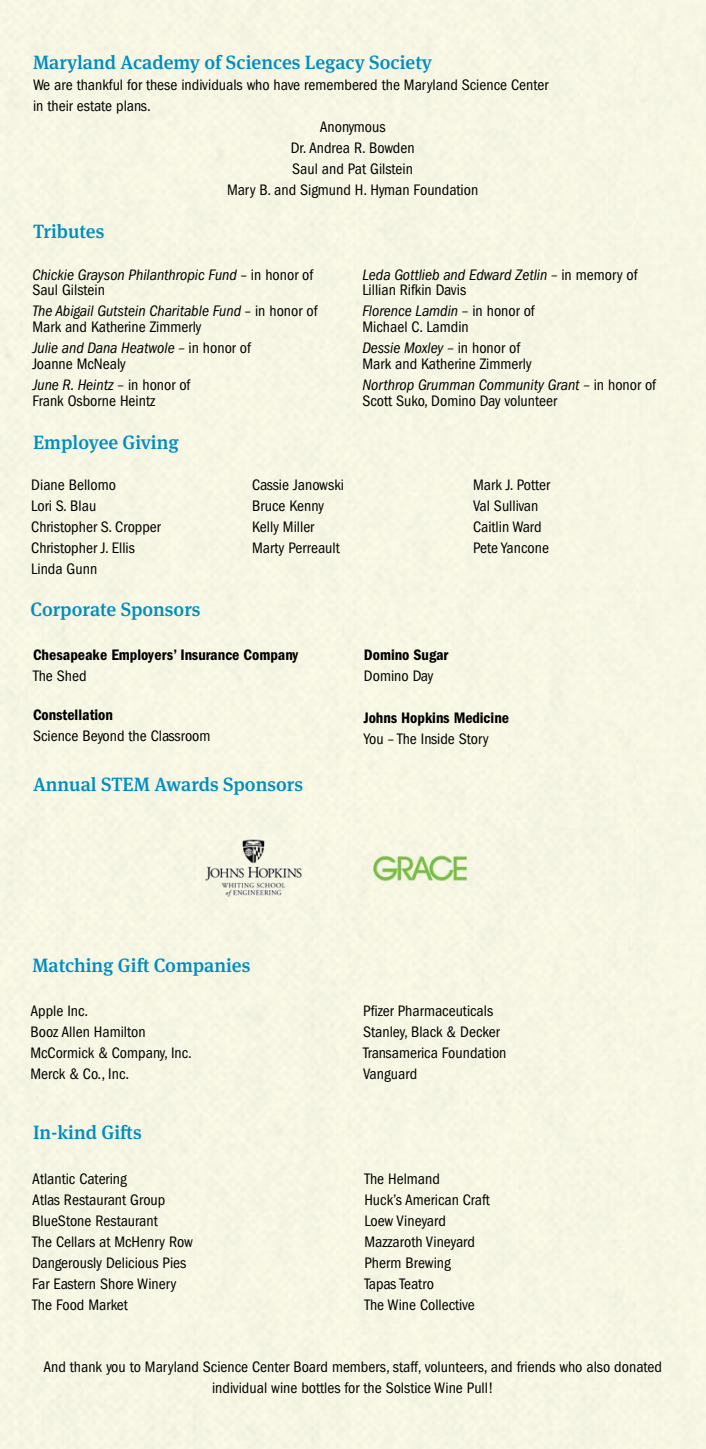
<style>
.page{position:relative;width:706px;height:1449px;background:#fff}
.page>*{position:absolute;margin:0;border:0;box-sizing:border-box;transform-origin:0 0}
.t1{font:500 19.25px "Meta Serif Pro";color:#008dc1}
.t2{font:condensed 15.75px/21px "Franklin Gothic LT Pro";color:#000}
.t3{font:italic condensed 15.75px/15.8px "Franklin Gothic LT Pro";color:#000}
.t4{font:15.75px "Franklin Gothic LT Pro Cn Dm";color:#000}
.s1{font-style:normal}
.s2{font-style:italic}
</style>
<div class="page">
<img style="left:360px;top:843px;width:120px;height:50px">
<img style="left:187px;top:833px;width:126px;height:70px">
<p class="t1" style="left:33px;top:48px;width:400px">Maryland Academy of Sciences Legacy Society</p>
<p class="t2" style="left:33px;top:75px;width:517px">We are thankful for these individuals who have remembered the Maryland Science Center</p>
<p class="t2" style="left:33px;top:96px;width:119px">in their estate plans.</p>
<p class="t2" style="left:320px;top:117px;width:67px">Anonymous</p>
<p class="t2" style="left:291px;top:138px;width:125px">Dr. Andrea R. Bowden</p>
<p class="t2" style="left:292px;top:159px;width:122px">Saul and Pat Gilstein</p>
<p class="t2" style="left:227px;top:180px;width:253px">Mary B. and Sigmund H. Hyman Foundation</p>
<p class="t1" style="left:33px;top:217px;width:73px">Tributes</p>
<p class="t3" style="left:32px;top:267px;width:282px">Chickie Grayson Philanthropic Fund <span class="s1">– in honor of<br>Saul Gilstein</span></p>
<p class="t2" style="left:32px;top:303px;width:286px;line-height:15.8px"><span class="s2">The Abigail Gutstein Charitable Fund</span> – in honor of<br>Mark and Katherine Zimmerly</p>
<p class="t2" style="left:32px;top:340px;width:220px;line-height:15.8px"><span class="s2">Julie and Dana Heatwole –</span> in honor of<br>Joanne McNealy</p>
<p class="t2" style="left:32px;top:377px;width:159px;line-height:15.8px"><span class="s2">June R. Heintz –</span> in honor of<br>Frank Osborne Heintz</p>
<p class="t3" style="left:362px;top:267px;width:277px">Leda Gottlieb and Edward Zetlin – <span class="s1">in memory of<br>Lillian Rifkin Davis</span></p>
<p class="t2" style="left:362px;top:303px;width:174px;line-height:15.8px"><span class="s2">Florence Lamdin –</span> in honor of<br>Michael C. Lamdin</p>
<p class="t2" style="left:362px;top:340px;width:171px;line-height:15.8px"><span class="s2">Dessie Moxley –</span> in honor of<br>Mark and Katherine Zimmerly</p>
<p class="t2" style="left:362px;top:377px;width:295px;line-height:15.8px"><span class="s2">Northrop Grumman Community Grant –</span> in honor of<br>Scott Suko, Domino Day volunteer</p>
<p class="t1" style="left:33px;top:427px;width:147px">Employee Giving</p>
<p class="t2" style="left:31px;top:475px;width:131px">Diane Bellomo<br>Lori S. Blau<br>Christopher S. Cropper<br>Christopher J. Ellis<br>Linda Gunn</p>
<p class="t2" style="left:252px;top:475px;width:93px">Cassie Janowski<br>Bruce Kenny<br>Kelly Miller<br>Marty Perreault</p>
<p class="t2" style="left:473px;top:475px;width:78px">Mark J. Potter<br>Val Sullivan<br>Caitlin Ward<br>Pete Yancone</p>
<p class="t1" style="left:30px;top:594px;width:172px">Corporate Sponsors</p>
<p class="t4" style="left:33px;top:646px;width:267px">Chesapeake Employers’ Insurance Company</p>
<p class="t2" style="left:33px;top:665px;width:55px">The Shed</p>
<p class="t4" style="left:33px;top:705px;width:81px">Constellation</p>
<p class="t2" style="left:33px;top:725px;width:179px">Science Beyond the Classroom</p>
<p class="t1" style="left:33px;top:770px;width:271px">Annual STEM Awards Sponsors</p>
<p class="t4" style="left:364px;top:646px;width:86px">Domino Sugar</p>
<p class="t2" style="left:364px;top:665px;width:71px">Domino Day</p>
<p class="t4" style="left:364px;top:709px;width:147px">Johns Hopkins Medicine</p>
<p class="t2" style="left:364px;top:728px;width:126px">You – The Inside Story</p>
<p class="t1" style="left:32px;top:950px;width:219px">Matching Gift Companies</p>
<p class="t2" style="left:30px;top:1000px;width:163px">Apple Inc.<br>Booz Allen Hamilton<br>McCormick &amp; Company, Inc.<br>Merck &amp; Co., Inc.</p>
<p class="t2" style="left:363px;top:1000px;width:145px">Pfizer Pharmaceuticals<br>Stanley, Black &amp; Decker<br>Transamerica Foundation<br>Vanguard</p>
<p class="t1" style="left:33px;top:1117px;width:110px">In-kind Gifts</p>
<p class="t2" style="left:32px;top:1169px;width:162px">Atlantic Catering<br>Atlas Restaurant Group<br>BlueStone Restaurant<br>The Cellars at McHenry Row<br>Dangerously Delicious Pies<br>Far Eastern Shore Winery<br>The Food Market</p>
<p class="t2" style="left:364px;top:1169px;width:127px">The Helmand<br>Huck’s American Craft<br>Loew Vineyard<br>Mazzaroth Vineyard<br>Pherm Brewing<br>Tapas Teatro<br>The Wine Collective</p>
<p class="t2" style="left:43px;top:1356px;width:620px;text-align:center">And thank you to Maryland Science Center Board members, staff, volunteers, and friends who also donated individual wine bottles for the Solstice Wine Pull!</p>
</div>
